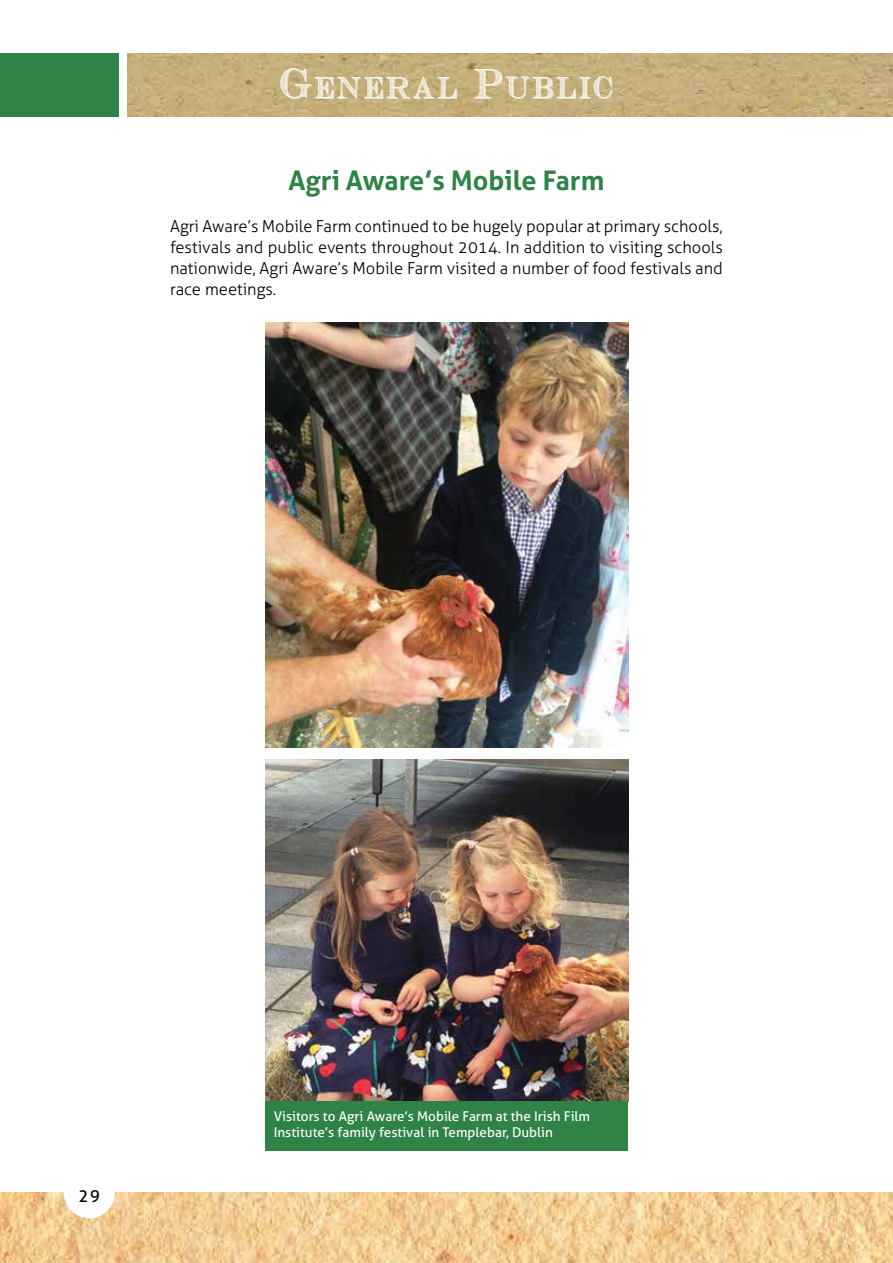
<style>
.page{position:relative;width:893px;height:1263px;background:#fff}
.page>*{position:absolute;margin:0;border:0;box-sizing:border-box;transform-origin:0 0}
.t1{font:30px "Cash Currency";letter-spacing:.1em;color:#fff}
.t2{font:700 27px "Aller";color:#2f8346}
.t3{font:300 16.5px/21px "Aller";color:#000;text-align:justify}
.t4{font:16.5px "Aller";color:#000}
.t5{font:13.5px/16.5px "Aller";color:#fff}
</style>
<div class="page">
<img style="left:0;top:1193px;width:893px;height:70px">
<img style="left:128px;top:53px;width:765px;height:64px">
<div style="left:64px;top:1167px;width:51px;height:51px;background:#fff;border-radius:50%"></div>
<div style="left:0;top:53px;width:119px;height:64px;background:#2f8346"></div>
<img style="left:265px;top:759px;width:363px;height:342px">
<img style="left:265px;top:322px;width:363px;height:426px">
<div style="left:265px;top:1101px;width:363px;height:49px;background:#2f8346"></div>
<h1 class="t1" style="left:281px;top:67px;width:333px">General Public</h1>
<h2 class="t2" style="left:288px;top:164px;width:318px">Agri Aware’s Mobile Farm</h2>
<p class="t3" style="left:170px;top:216px;width:554px">Agri Aware’s Mobile Farm continued to be hugely popular at primary schools, festivals and public events throughout 2014. In addition to visiting schools nationwide, Agri Aware’s Mobile Farm visited a number of food festivals and race meetings.</p>
<p class="t4" style="left:79px;top:1186px;width:23px">29</p>
<p class="t5" style="left:274px;top:1107px;width:318px">Visitors to Agri Aware’s Mobile Farm at the Irish Film<br>Institute’s family festival in Templebar, Dublin</p>
</div>
